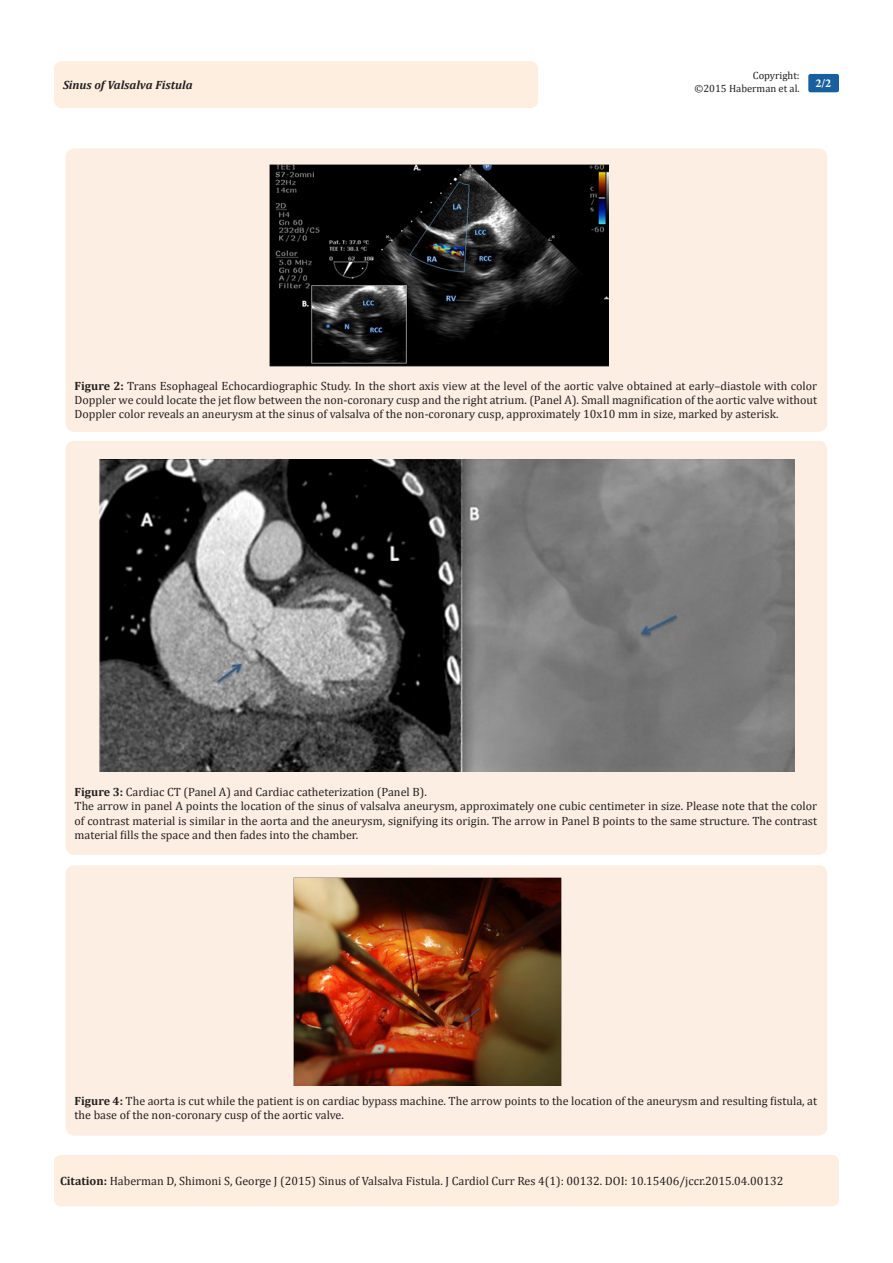
<style>
.page{position:relative;width:893px;height:1263px;background:#fff}
.page>*{position:absolute;margin:0;border:0;box-sizing:border-box;transform-origin:0 0}
.Citation{font:12px/14.4px "Cambria";color:#231f20;text-align:justify}
.t1{font:italic 700 12px "Cambria";color:#231f20}
.t2{font:700 12px "Minion Pro";color:#fff}
.t3{font:10.5px "Cambria";color:#231f20}
.s1{font-weight:700}
</style>
<div class="page">
<div style="left:54px;top:1155px;width:785px;height:51px;background:#feeee0;border-radius:7px"></div>
<div style="left:54px;top:61px;width:484px;height:47px;background:#feeee0;border-radius:8px"></div>
<div style="left:808px;top:74px;width:31px;height:18px;background:#18609d;border-radius:2px"></div>
<div style="left:66px;top:441px;width:761px;height:414px;background:#fdeee3;border-radius:9px"></div>
<img style="left:99px;top:459px;width:696px;height:313px">
<div style="left:66px;top:148px;width:761px;height:284px;background:#fdeee3;border-radius:9px"></div>
<img style="left:270px;top:164px;width:339px;height:202px">
<div style="left:66px;top:865px;width:761px;height:271px;background:#fdeee3;border-radius:9px"></div>
<img style="left:293px;top:877px;width:268px;height:209px">
<p class="t3" style="left:753px;top:69px;width:48px">Copyright:</p>
<p class="t3" style="left:694px;top:82px;width:107px">©2015 Haberman et al.</p>
<p class="t1" style="left:63px;top:77px;width:131px">Sinus of Valsalva Fistula</p>
<p class="t2" style="left:815px;top:75px;width:17px">2/2</p>
<p class="Citation" style="left:75px;top:378px;width:744px"><span class="s1">Figure 2:</span> Trans Esophageal Echocardiographic Study. In the short axis view at the level of the aortic valve obtained at early–diastole with color Doppler we could locate the jet flow between the non-coronary cusp and the right atrium. (Panel A). Small magnification of the aortic valve without Doppler color reveals an aneurysm at the sinus of valsalva of the non-coronary cusp, approximately 10x10 mm in size, marked by asterisk.</p>
<p class="Citation" style="left:75px;top:784px;width:354px"><span class="s1">Figure 3:</span> Cardiac CT (Panel A) and Cardiac catheterization (Panel B).</p>
<p class="Citation" style="left:75px;top:799px;width:744px">The arrow in panel A points the location of the sinus of valsalva aneurysm, approximately one cubic centimeter in size. Please note that the color of contrast material is similar in the aorta and the aneurysm, signifying its origin. The arrow in Panel B points to the same structure. The contrast material fills the space and then fades into the chamber.</p>
<p class="Citation" style="left:75px;top:1094px;width:744px"><span class="s1">Figure 4:</span> The aorta is cut while the patient is on cardiac bypass machine. The arrow points to the location of the aneurysm and resulting fistula, at the base of the non-coronary cusp of the aortic valve.</p>
<p class="Citation" style="left:60px;top:1174px;width:725px"><span class="s1">Citation:</span> Haberman D, Shimoni S, George J (2015) Sinus of Valsalva Fistula. J Cardiol Curr Res 4(1): 00132. DOI: 10.15406/jccr.2015.04.00132</p>
</div>
